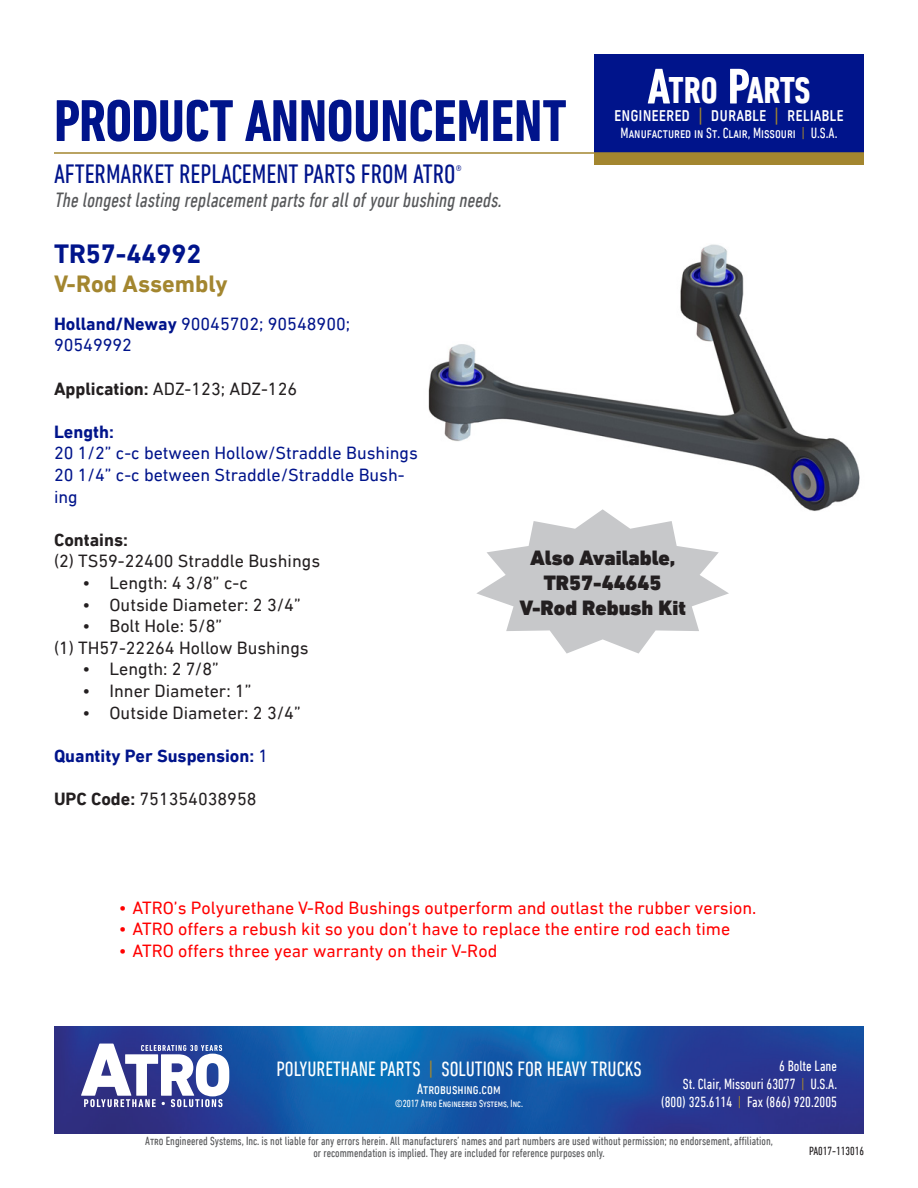
<style>
.page{position:relative;width:918px;height:1188px;background:#fff}
.page>*{position:absolute;margin:0;border:0;box-sizing:border-box;transform-origin:0 0}
.t1{font:700 condensed 60px "DIN Next LT Pro";letter-spacing:-.005em;color:#00148b}
.t2{font:700 condensed 37.8px "DIN Next LT Pro";letter-spacing:-.005em;color:#fff}
.t3{font:condensed 27px "DIN Next LT Pro";color:#00148b}
.t4{font:700 27px "DIN Next LT Pro";color:#00148b}
.t5{font:700 24px "DIN Next LT Pro";color:#a3862f}
.t6{font:condensed 21px "DIN Next LT Pro";color:#fff}
.t7{font:italic condensed 21px "DIN Next LT Pro";color:#57585a}
.t8{font:900 21px "DIN Next LT Pro";color:#231f20}
.t9{font:18px "DIN Next LT Pro";color:#231f20}
.t10{font:18px "DIN Next LT Pro";color:#f00}
.t11{font:18px/21.6px "DIN Next LT Pro";color:#00148b}
.t12{font:700 18px "DIN Next LT Pro";color:#00148b}
.t13{font:700 18px "DIN Next LT Pro";color:#231f20}
.t14{font:condensed 15px/18px "DIN Next LT Pro";color:#fff;text-align:right}
.t15{font:condensed 12px/12px "DIN Next LT Pro";color:#57585a;text-align:center}
.t16{font:condensed 12px "DIN Next LT Pro";color:#231f20}
.t17{font:condensed 10.5px "DIN Next LT Pro";color:#fff}
.s1{font-size:51px}
.s2{color:#a3862f}
.s3{font-weight:700}
.s4{font-weight:400}
</style>
<div class="page">
<div style="left:594px;top:54px;width:270px;height:99px;background:#00148b"></div>
<hr style="left:54px;top:152px;width:810px;height:2px;background:#a3862f">
<div style="left:594px;top:153px;width:270px;height:12px;background:#a3862f"></div>
<img style="left:54px;top:1026px;width:810px;height:108px">
<svg style="left:81px;top:1044px;width:148px;height:63px"></svg>
<img style="left:428px;top:244px;width:432px;height:267px">
<svg style="left:476px;top:509px;width:253px;height:145px"></svg>
<p class="t1" style="left:54px;top:87px;width:514px">PRODUCT ANNOUNCEMENT</p>
<p class="t3" style="left:54px;top:159px;width:409px">AFTERMARKET REPLACEMENT PARTS FROM ATRO<sup>®</sup></p>
<p class="t7" style="left:54px;top:188px;width:453px">The longestlasting replacementpartsforallofyourbushing needs.</p>
<p class="t2" style="left:647px;top:69px;width:165px"><span class="s1">A</span>TRO <span class="s1">P</span>ARTS</p>
<p class="t6" style="left:614px;top:103px;width:231px">engineered <span class="s2">|</span> durable <span class="s2">|</span> reliable</p>
<p class="t14" style="left:621px;top:124px;width:218px">Manufactured in St. Clair, Missouri <span class="s2">|</span> U.S.A.</p>
<p class="t4" style="left:54px;top:238px;width:149px">TR57-44992</p>
<p class="t5" style="left:54px;top:270px;width:175px">V-Rod Assembly</p>
<p class="t11" style="left:54px;top:313px;width:298px"><span class="s3">Holland/Neway</span> 90045702; 90548900;<br>90549992</p>
<p class="t9" style="left:54px;top:378px;width:245px"><span class="s3">Application:</span> ADZ-123; ADZ-126</p>
<p class="t12" style="left:54px;top:421px;width:61px">Length:</p>
<p class="t11" style="left:54px;top:442px;width:365px">20 1/2” c-c between Hollow/Straddle Bushings</p>
<p class="t11" style="left:54px;top:464px;width:352px">20 1/4” c-c between Straddle/Straddle Bush&shy;ing</p>
<p class="t13" style="left:54px;top:529px;width:75px">Contains:</p>
<p class="t9" style="left:54px;top:551px;width:268px">(2) TS59-22400 Straddle Bushings</p>
<p class="t9" style="left:82px;top:573px;width:167px">• Length: 4 3/8” c-c</p>
<p class="t9" style="left:82px;top:594px;width:220px">• Outside Diameter: 2 3/4”</p>
<p class="t9" style="left:82px;top:616px;width:141px">• Bolt Hole: 5/8”</p>
<p class="t9" style="left:54px;top:637px;width:256px">(1) TH57-22264 Hollow Bushings</p>
<p class="t9" style="left:82px;top:659px;width:138px">• Length: 2 7/8”</p>
<p class="t9" style="left:82px;top:681px;width:171px">• Inner Diameter: 1”</p>
<p class="t9" style="left:82px;top:702px;width:220px">• Outside Diameter: 2 3/4”</p>
<p class="t12" style="left:54px;top:745px;width:216px">Quantity Per Suspension: <span class="s4">1</span></p>
<p class="t9" style="left:54px;top:789px;width:204px"><span class="s3">UPC Code:</span> 751354038958</p>
<p class="t8" style="left:530px;top:545px;width:147px">Also Available,</p>
<p class="t8" style="left:544px;top:570px;width:119px">TR57-44645</p>
<p class="t8" style="left:520px;top:596px;width:168px">V-Rod Rebush Kit</p>
<p class="t10" style="left:119px;top:897px;width:639px">• ATRO’s Polyurethane V-Rod Bushings outperform and outlast the rubber version.</p>
<p class="t10" style="left:119px;top:919px;width:613px">• ATRO offers a rebush kit so you don’t have to replace the entire rod each time</p>
<p class="t10" style="left:119px;top:940px;width:380px">• ATRO offers three year warranty on their V-Rod</p>
<p class="t6" style="left:276px;top:1057px;width:367px">POLYURETHANE PARTS <span class="s2">|</span> SOLUTIONS FOR HEAVY TRUCKS</p>
<p class="t14" style="left:417px;top:1080px;width:85px">Atrobushing.com</p>
<p class="t17" style="left:395px;top:1098px;width:129px">©2017 Atro Engineered Systems, Inc.</p>
<p class="t14" style="left:683px;top:1057px;width:156px">6 Bolte Lane<br>St. Clair, Missouri 63077 <span class="s2">|</span> U.S.A.</p>
<p class="t14" style="left:661px;top:1093px;width:178px">(800) 325.6114 <span class="s2">|</span> Fax (866) 920.2005</p>
<p class="t15" style="left:145px;top:1134px;width:629px">Atro Engineered Systems, Inc. is not liable for any errors herein. All manufacturers’ names and part numbers are used without permission; no endorsement, affiliation, or recommendation is implied. They are included for reference purposes only.</p>
<p class="t16" style="left:809px;top:1144px;width:56px">PA017-113016</p>
</div>
